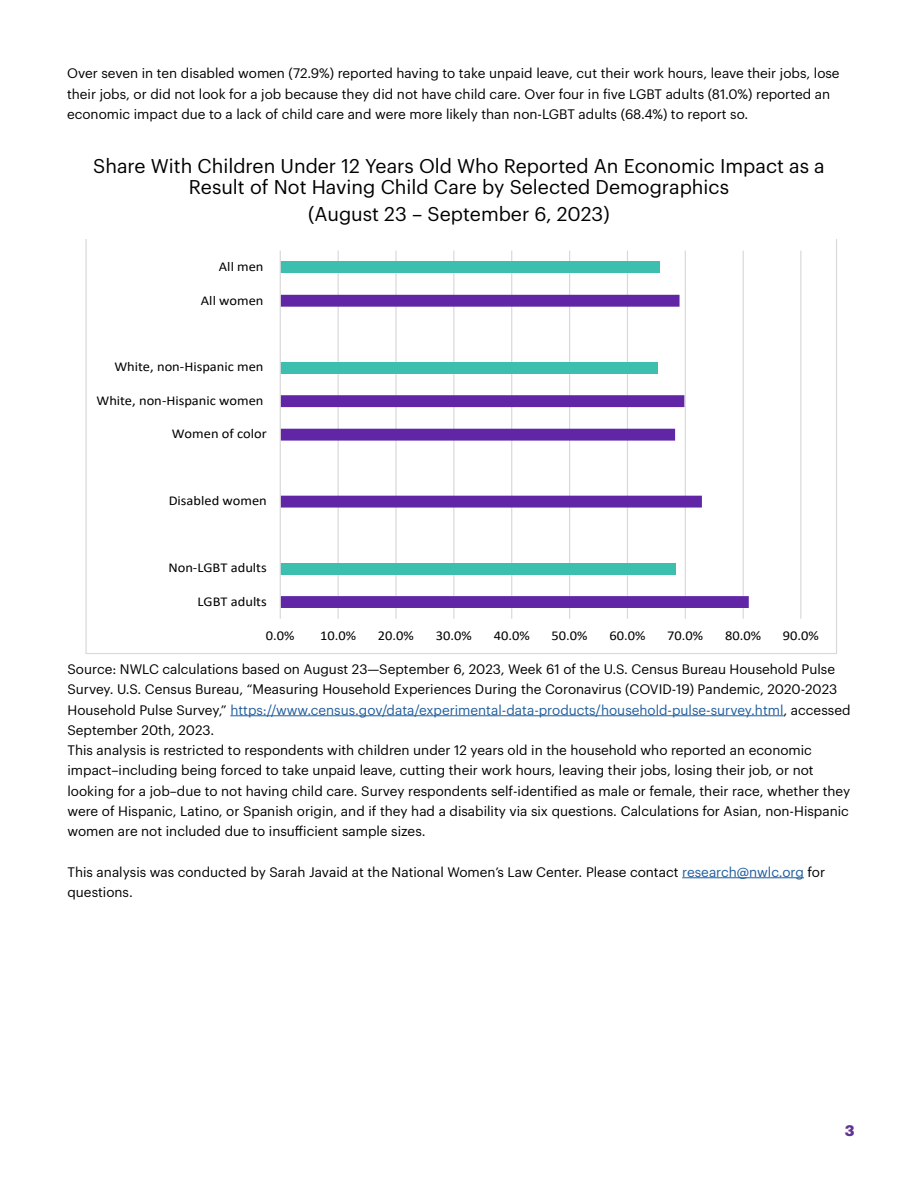
<style>
.page{position:relative;width:918px;height:1188px;background:#fff}
.page>*{position:absolute;margin:0;border:0;box-sizing:border-box;transform-origin:0 0}
.t1{font:19.5px/20.2px "Graphik";color:#000;text-align:center}
.t2{font:700 15px "Graphik";color:#613393}
.t3{font:13.5px/20.2px "Graphik";color:#000}
.t4{font:13.5px "Calibri";color:#000;scale:1.07 1}
.s1{color:#215e9e}
</style>
<div class="page">
<svg style="left:85px;top:240px;width:752px;height:414px"></svg>
<hr style="left:230px;top:715px;width:554px;height:1px;background:#215e9e">
<hr style="left:682px;top:877px;width:122px;height:1px;background:#215e9e">
<p class="t3" style="left:67px;top:62px;width:774px">Over seven in ten disabled women (72.9%) reported having to take unpaid leave, cut their work hours, leave their jobs, lose their jobs, or did not look for a job because they did not have child care. Over four in five LGBT adults (81.0%) reported an economic impact due to a lack of child care and were more likely than non-LGBT adults (68.4%) to report so.</p>
<h1 class="t1" style="left:93px;top:155px;width:733px">Share With Children Under 12 Years Old Who Reported An Economic Impact as a<br>Result of Not Having Child Care by Selected Demographics</h1>
<h1 class="t1" style="left:308px;top:202px;width:303px">(August 23 – September 6, 2023)</h1>
<p class="t4" style="left:219px;top:257px;width:43px">All men</p>
<p class="t4" style="left:201px;top:291px;width:60px">All women</p>
<p class="t4" style="left:114px;top:358px;width:141px">White, non-Hispanic men</p>
<p class="t4" style="left:96px;top:391px;width:158px">White, non-Hispanic women</p>
<p class="t4" style="left:172px;top:425px;width:90px">Women of color</p>
<p class="t4" style="left:169px;top:492px;width:93px">Disabled women</p>
<p class="t4" style="left:168px;top:559px;width:94px">Non-LGBT adults</p>
<p class="t4" style="left:197px;top:592px;width:66px">LGBT adults</p>
<p class="t4" style="left:266px;top:626px;width:28px">0.0%</p>
<p class="t4" style="left:320px;top:626px;width:35px">10.0%</p>
<p class="t4" style="left:378px;top:626px;width:35px">20.0%</p>
<p class="t4" style="left:436px;top:626px;width:35px">30.0%</p>
<p class="t4" style="left:494px;top:626px;width:35px">40.0%</p>
<p class="t4" style="left:552px;top:626px;width:35px">50.0%</p>
<p class="t4" style="left:609px;top:626px;width:35px">60.0%</p>
<p class="t4" style="left:667px;top:626px;width:35px">70.0%</p>
<p class="t4" style="left:725px;top:626px;width:35px">80.0%</p>
<p class="t4" style="left:783px;top:626px;width:35px">90.0%</p>
<p class="t3" style="left:68px;top:658px;width:784px">Source: NWLC calculations based on August 23—September 6, 2023, Week 61 of the U.S. Census Bureau Household Pulse Survey. U.S. Census Bureau, “Measuring Household Experiences During the Coronavirus (COVID-19) Pandemic, 2020-2023<br>Household Pulse Survey,” <span class="s1">https://www.census.gov/data/experimental-data-products/household-pulse-survey.html</span>, accessed September 20th, 2023.<br>This analysis is restricted to respondents with children under 12 years old in the household who reported an economic impact–including being forced to take unpaid leave, cutting their work hours, leaving their jobs, losing their job, or not looking for a job–due to not having child care. Survey respondents self-identified as male or female, their race, whether they were of Hispanic, Latino, or Spanish origin, and if they had a disability via six questions. Calculations for Asian, non-Hispanic women are not included due to insufficient sample sizes.</p>
<p class="t3" style="left:68px;top:860px;width:759px">This analysis was conducted by Sarah Javaid at the National Women’s Law Center. Please contact <span class="s1">research@nwlc.org</span> for questions.</p>
<p class="t2" style="left:845px;top:1119px;width:11px">3</p>
</div>
